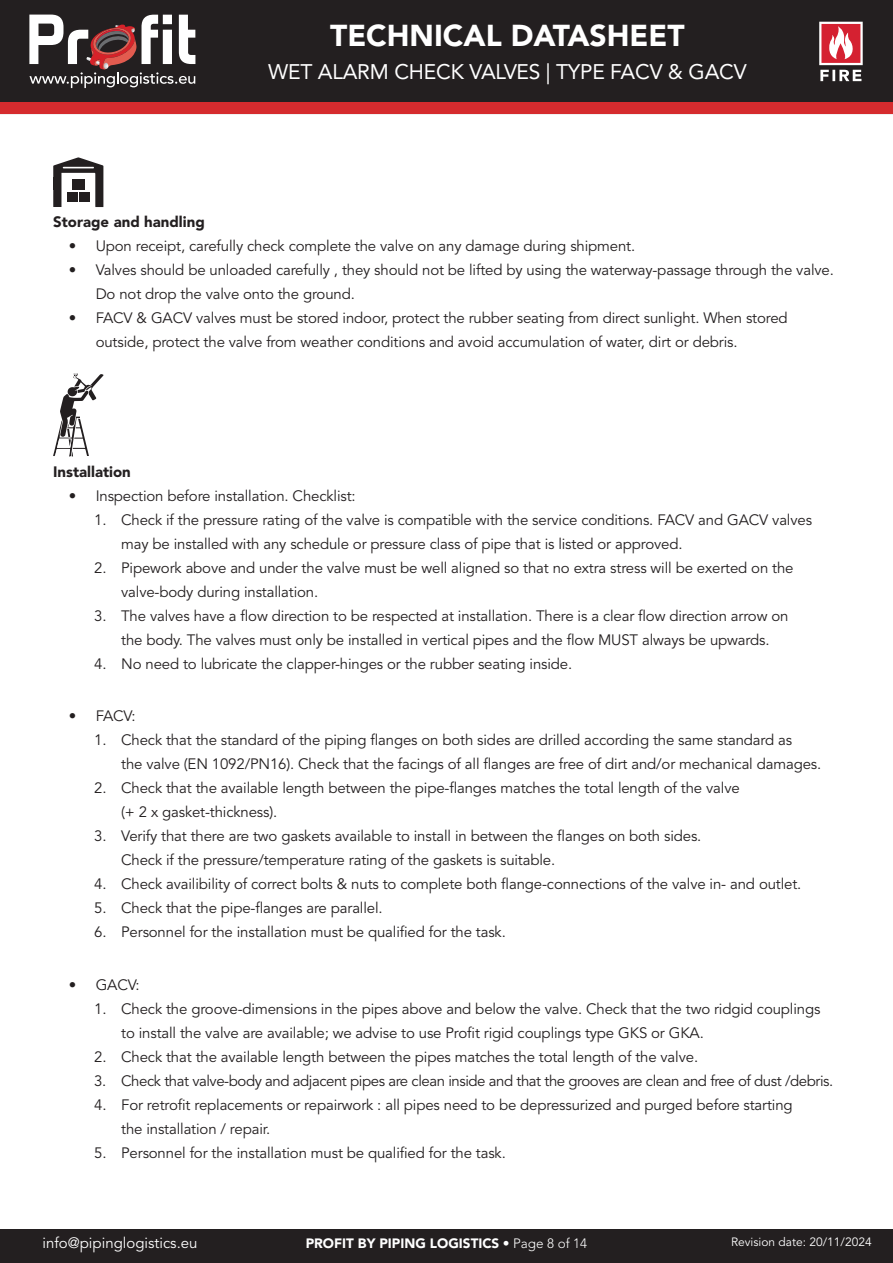
<style>
.page{position:relative;width:893px;height:1263px;background:#fff}
.page>*{position:absolute;margin:0;border:0;box-sizing:border-box;transform-origin:0 0}
.t1{font:900 30px "Avenir LT Std";color:#fff}
.t2{font:21px "Avenir LT Std";letter-spacing:-.01em;color:#fff}
.t3{font:15px/24px "Avenir LT Std";letter-spacing:-.01em;color:#231f20}
.t4{font:15px "Avenir LT Std";letter-spacing:-.03em;color:#231f20}
.Titles{font:900 15px "Avenir LT Std";color:#231f20}
.t5{font:15px "Avenir LT Std";color:#fff}
.t6{font:900 13.5px "Avenir LT Std";color:#fff}
.t7{font:12px "Avenir LT Std";color:#fff}
.s1{font-weight:300}
</style>
<div class="page">
<svg style="left:53px;top:157px;width:50px;height:50px"></svg>
<div style="left:53px;top:177px;width:8px;height:13px;background:#231f20"></div>
<svg style="left:53px;top:373px;width:50px;height:83px"></svg>
<div style="left:0;top:1229px;width:893px;height:34px;background:#231f20"></div>
<div style="left:0;top:0;width:893px;height:103px;background:#231f20"></div>
<svg style="left:29px;top:15px;width:166px;height:73px"></svg>
<div style="left:0;top:103px;width:893px;height:11px;background:#d52b2e"></div>
<svg style="left:819px;top:22px;width:44px;height:59px"></svg>
<h1 class="t1" style="left:330px;top:17px;width:356px">TECHNICAL DATASHEET</h1>
<h2 class="t2" style="left:268px;top:59px;width:480px">WET ALARM CHECK VALVES | TYPE FACV &amp; GACV</h2>
<p class="Titles" style="left:53px;top:213px;width:153px">Storage and handling</p>
<p class="t3" style="left:69px;top:234px;width:568px">• Upon receipt, carefully check complete the valve on any damage during shipment.</p>
<p class="t3" style="left:96px;top:258px;width:740px;text-indent:-27px">• Valves should be unloaded carefully , they should not be lifted by using the waterway-passage through the valve.<br>Do not drop the valve onto the ground.</p>
<p class="t3" style="left:96px;top:306px;width:694px;text-indent:-27px">• FACV &amp; GACV valves must be stored indoor, protect the rubber seating from direct sunlight. When stored outside, protect the valve from weather conditions and avoid accumulation of water, dirt or debris.</p>
<p class="Titles" style="left:53px;top:463px;width:79px">Installation</p>
<p class="t3" style="left:69px;top:484px;width:288px">• Inspection before installation. Checklist:</p>
<p class="t3" style="left:121px;top:508px;width:692px;text-indent:-27px">1. Check if the pressure rating of the valve is compatible with the service conditions. FACV and GACV valves may be installed with any schedule or pressure class of pipe that is listed or approved.</p>
<p class="t3" style="left:121px;top:556px;width:674px;text-indent:-27px">2. Pipework above and under the valve must be well aligned so that no extra stress will be exerted on the valve-body during installation.</p>
<p class="t3" style="left:94px;top:604px;width:696px;text-align:center">3. The valves have a flow direction to be respected at installation. There is a clear flow direction arrow on the body. The valves must only be installed in vertical pipes and the flow MUST always be upwards.</p>
<p class="t3" style="left:94px;top:652px;width:480px">4. No need to lubricate the clapper-hinges or the rubber seating inside.</p>
<p class="t3" style="left:69px;top:705px;width:68px">• FACV:</p>
<p class="t3" style="left:121px;top:729px;width:702px;text-indent:-27px">1. Check that the standard of the piping flanges on both sides are drilled according the same standard as<br>the valve (EN 1092/PN16). Check that the facings of all flanges are free of dirt and/or mechanical damages.</p>
<p class="t3" style="left:121px;top:777px;width:620px;text-indent:-27px">2. Check that the available length between the pipe-flanges matches the total length of the valve (+ 2 x gasket-thickness).</p>
<p class="t3" style="left:121px;top:825px;width:582px;text-indent:-27px">3. Verify that there are two gaskets available to install in between the flanges on both sides.<br>Check if the pressure/temperature rating of the gaskets is suitable.</p>
<p class="t3" style="left:94px;top:873px;width:709px">4. Check availibility of correct bolts &amp; nuts to complete both flange-connections of the valve in- and outlet.</p>
<p class="t3" style="left:94px;top:897px;width:290px">5. Check that the pipe-flanges are parallel.</p>
<p class="t3" style="left:94px;top:921px;width:413px">6. Personnel for the installation must be qualified for the task.</p>
<p class="t3" style="left:69px;top:973px;width:73px">• GACV:</p>
<p class="t3" style="left:121px;top:997px;width:701px;text-indent:-27px">1. Check the groove-dimensions in the pipes above and below the valve. Check that the two ridgid couplings to install the valve are available; we advise to use Profit rigid couplings type GKS or GKA.</p>
<p class="t3" style="left:94px;top:1045px;width:605px">2. Check that the available length between the pipes matches the total length of the valve.</p>
<p class="t4" style="left:94px;top:1072px;width:741px">3. Check that valve-body and adjacent pipes are clean inside and that the grooves are clean and free of dust /debris.</p>
<p class="t3" style="left:121px;top:1093px;width:673px;text-indent:-27px">4. For retrofit replacements or repairwork : all pipes need to be depressurized and purged before starting the installation / repair.</p>
<p class="t3" style="left:94px;top:1141px;width:413px">5. Personnel for the installation must be qualified for the task.</p>
<p class="t5" style="left:43px;top:1234px;width:157px">info@pipinglogistics.eu</p>
<p class="t6" style="left:306px;top:1235px;width:283px">PROFIT BY PIPING LOGISTICS <span class="s1">• Page 8 of 14</span></p>
<p class="t7" style="left:731px;top:1235px;width:142px">Revision date: 20/11/2024</p>
</div>
